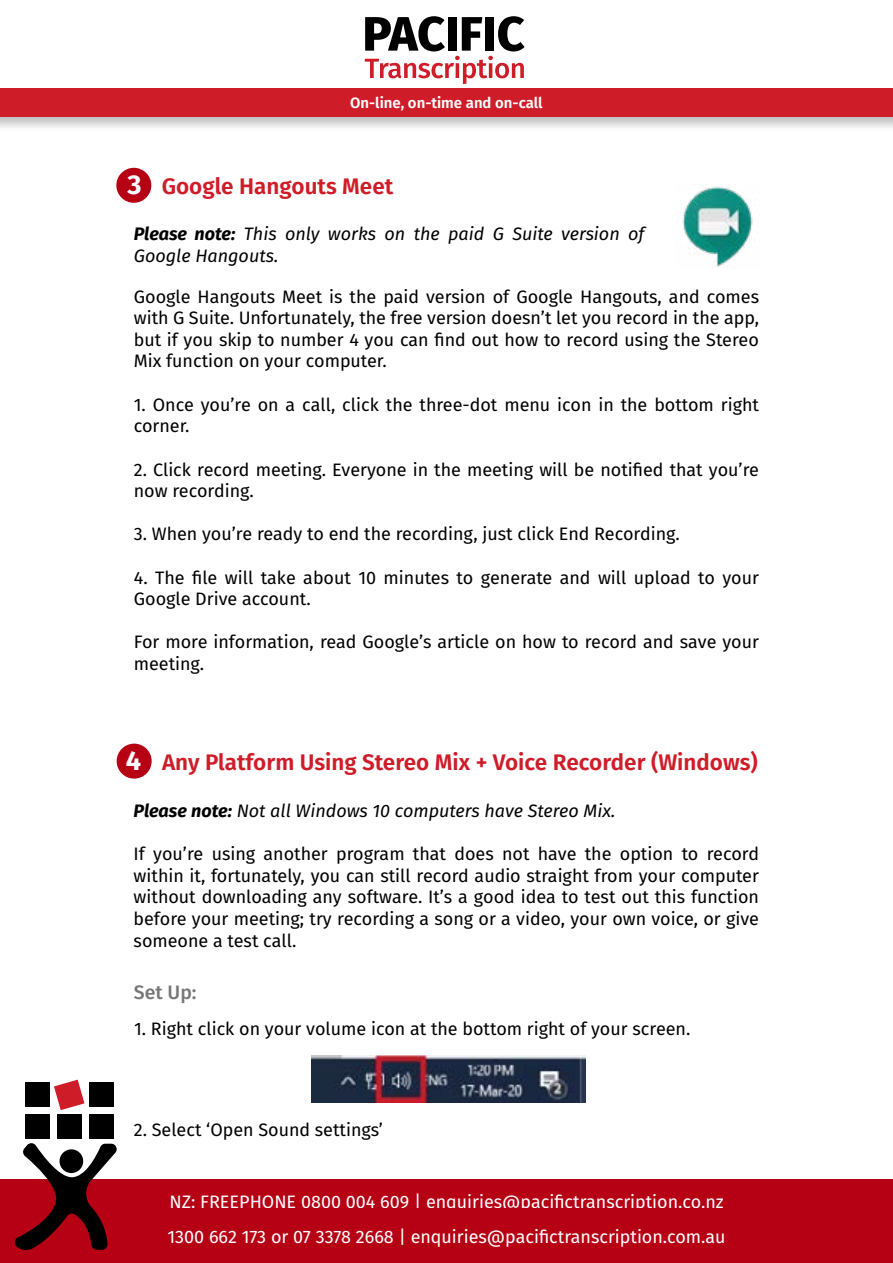
<style>
.page{position:relative;width:893px;height:1263px;background:#fff}
.page>*{position:absolute;margin:0;border:0;box-sizing:border-box;transform-origin:0 0}
.t1{font:700 27.15px "Fira Sans";color:#fff}
.t2{font:600 22.5px "Fira Sans";color:#cf1c29}
.t3{font:500 19.5px "Fira Sans";color:#777}
.t4{font:18px/21.6px "Fira Sans";color:#000}
.t5{font:18px/34.7px "Fira Sans";color:#fff}
.t6{font:italic 18px/21.6px "Fira Sans";color:#000}
.t7{font:600 15px "Fira Sans";color:#fff}
.s1{font-weight:700}
</style>
<div class="page">
<div style="left:0;top:1179px;width:893px;height:41px;background:#b60014"></div>
<div style="left:0;top:1209px;width:893px;height:54px;background:#b60014"></div>
<svg style="left:14px;top:1143px;width:103px;height:108px"></svg>
<div style="left:60px;top:1149px;width:23px;height:24px;background:#000;border-radius:50%"></div>
<div style="left:25px;top:1082px;width:25px;height:25px;background:#000"></div>
<svg style="left:54px;top:1080px;width:30px;height:30px"></svg>
<div style="left:89px;top:1082px;width:25px;height:25px;background:#000"></div>
<div style="left:25px;top:1114px;width:25px;height:25px;background:#000"></div>
<div style="left:57px;top:1114px;width:25px;height:25px;background:#000"></div>
<div style="left:89px;top:1114px;width:25px;height:25px;background:#000"></div>
<div style="left:0;top:88px;width:893px;height:28px;background:#cf1c29"></div>
<svg style="left:365px;top:16px;width:160px;height:68px"></svg>
<div style="left:117px;top:744px;width:35px;height:35px;background:#b60014;border-radius:50%"></div>
<div style="left:116px;top:168px;width:35px;height:35px;background:#b60014;border-radius:50%"></div>
<img style="left:682px;top:186px;width:71px;height:81px">
<img style="left:312px;top:1055px;width:273px;height:47px">
<p class="t7" style="left:350px;top:90px;width:194px">On-line, on-time and on-call</p>
<h1 class="t1" style="left:127px;top:162px;width:16px">3</h1>
<p class="t2" style="left:162px;top:167px;width:233px">Google Hangouts Meet</p>
<p class="t6" style="left:134px;top:222px;width:512px"><span class="s1">Please note:</span> This only works on the paid G Suite version of<br>Google Hangouts.</p>
<p class="t4" style="left:134px;top:285px;width:627px;text-align:justify">Google Hangouts Meet is the paid version of Google Hangouts, and comes with G Suite. Unfortunately, the free version doesn’t let you record in the app, but if you skip to number 4 you can find out how to record using the Stereo Mix function on your computer.</p>
<p class="t4" style="left:134px;top:393px;width:627px">1. Once you’re on a call, click the three-dot menu icon in the bottom right corner.</p>
<p class="t4" style="left:134px;top:458px;width:627px">2. Click record meeting. Everyone in the meeting will be notified that you’re now recording.</p>
<p class="t4" style="left:134px;top:523px;width:548px">3. When you’re ready to end the recording, just click End Recording.</p>
<p class="t4" style="left:134px;top:566px;width:627px">4. The file will take about 10 minutes to generate and will upload to your<br>Google Drive account.</p>
<p class="t4" style="left:134px;top:631px;width:627px">For more information, read Google’s article on how to record and save your meeting.</p>
<p class="t2" style="left:162px;top:743px;width:597px">Any Platform Using Stereo Mix + Voice Recorder (Windows)</p>
<p class="t6" style="left:134px;top:799px;width:483px"><span class="s1">Please note:</span> Not all Windows 10 computers have Stereo Mix.</p>
<p class="t4" style="left:134px;top:843px;width:627px;text-align:justify">If you’re using another program that does not have the option to record within it, fortunately, you can still record audio straight from your computer without downloading any software. It’s a good idea to test out this function before your meeting; try recording a song or a video, your own voice, or give someone a test call.</p>
<p class="t3" style="left:134px;top:977px;width:64px">Set Up:</p>
<p class="t4" style="left:134px;top:1017px;width:558px">1. Right click on your volume icon at the bottom right of your screen.</p>
<h1 class="t1" style="left:126px;top:738px;width:17px">4</h1>
<p class="t4" style="left:134px;top:1119px;width:251px">2. Select ‘Open Sound settings’</p>
<p class="t5" style="left:167px;top:1184px;width:560px">NZ: FREEPHONE 0800 004 609 | enquiries@pacifictranscription.co.nz<br>1300 662 173 or 07 3378 2668 | enquiries@pacifictranscription.com.au</p>
</div>
